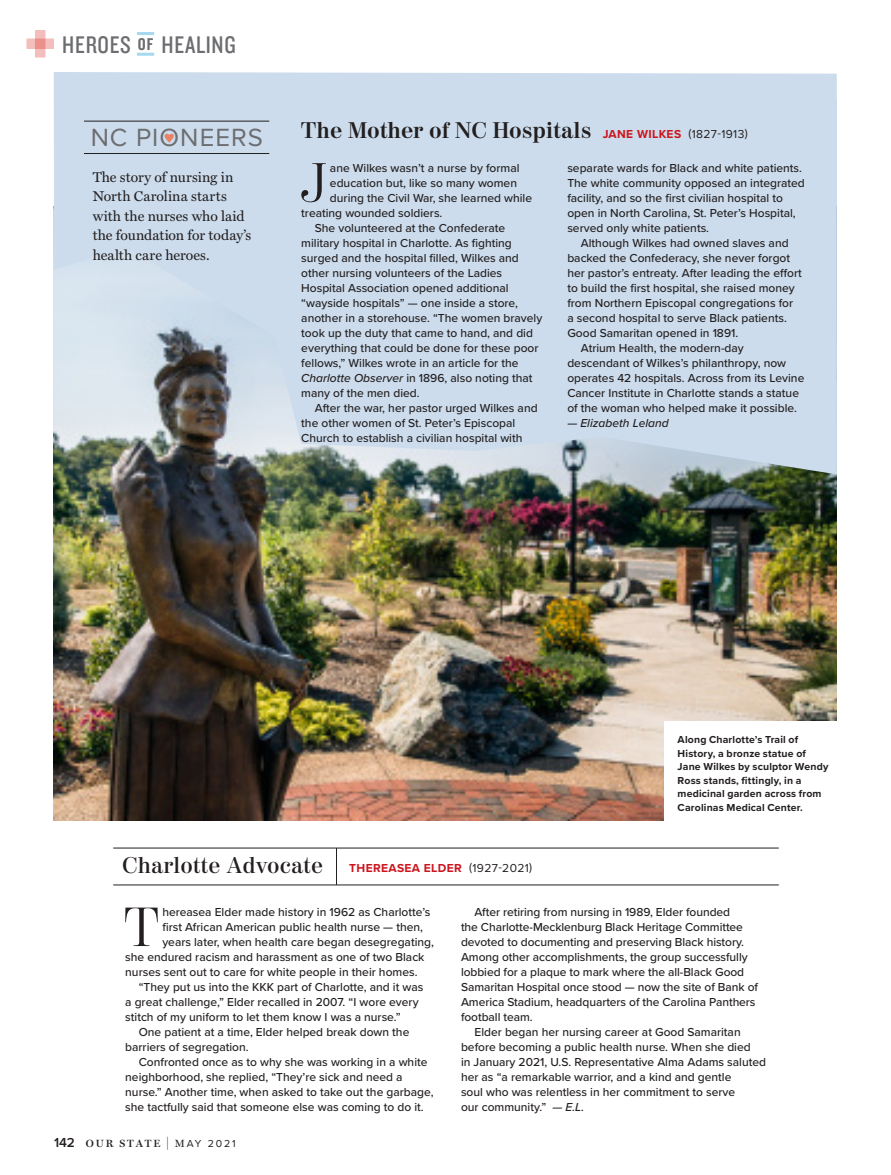
<style>
.page{position:relative;width:891px;height:1175px;background:#fff}
.page>*{position:absolute;margin:0;border:0;box-sizing:border-box;transform-origin:0 0}
.OS20_Sidebar_Dropcap{font:300 54.75px "Moderno FB";color:#231f20}
.OS20_Sidebar_Hed_-_L{font:25.8px "Proxima Nova";letter-spacing:.04em;color:#6c6d70}
.t1{font:24.9px "Knockout 29 Junior Ltweight";letter-spacing:.03em;color:#6c6d70}
.OS20_Sidebar_Hed_-_L-2{font:700 22.5px "Moderno FB";letter-spacing:.025em;color:#231f20}
.OS20_Sidebar_Hed_-_L-3{font:600 22.5px "Moderno FB";letter-spacing:.03em;color:#231f20}
.OS20_Dek{font:14.25px/19.5px "Miller Text";letter-spacing:.005em;color:#231f20}
.OS20_Sidebar_Body_In{font:500 12px/15px "Proxima Nova";color:#231f20}
.OS20_Sidebar_Dropcap-2{font:500 12px "Proxima Nova";color:#231f20}
.OS20_Sidebar_Body_In-2{font:italic 500 12px "Proxima Nova";color:#231f20}
.OS20_Caption{font:700 10.5px/13.5px "Proxima Nova";letter-spacing:.015em;color:#231f20}
.t2{font:600 10.5px "Miller Display";letter-spacing:.18em;color:#231f20}
.s1{font-family:"Knockout 49 Liteweight";font-size:17.7px}
.s2{font-family:"Proxima Nova";font-size:12px;color:#cd151d}
.s3{font-family:"Proxima Nova";font-weight:400;font-size:12px}
.s4{font-style:italic}
.s5{font-family:"Proxima Nova";font-weight:700;font-size:12px;color:#cd151d}
.s6{font-family:"Proxima Nova";font-size:13.5px}
.s7{font-size:13.65px}
.s8{font-weight:400}
.s9{font-family:"Proxima Nova";font-weight:400}
</style>
<div class="page">
<div style="left:35px;top:30px;width:10px;height:28px;background:#f3bebb"></div>
<svg style="left:26px;top:38px;width:28px;height:11px"></svg>
<hr style="left:137px;top:32px;width:17px;height:3px;background:#a6d8ee">
<hr style="left:137px;top:53px;width:17px;height:3px;background:#a6d8ee">
<img style="left:54px;top:474px;width:783px;height:346px">
<div style="left:664px;top:720px;width:179px;height:107px;background:#fff"></div>
<svg style="left:54px;top:72px;width:783px;height:402px;background:#c7d5e3"></svg>
<hr style="left:113px;top:884px;width:666px;height:1px;background:#231f20">
<hr style="left:113px;top:847px;width:666px;height:1px;background:#231f20">
<hr style="left:336px;top:848px;width:1px;height:36px;background:#231f20">
<hr style="left:84px;top:153px;width:185px;height:1px;background:#231f20">
<hr style="left:84px;top:121px;width:185px;height:1px;background:#231f20">
<svg style="left:163px;top:132px;width:13px;height:10px"></svg>
<h3 class="t1" style="left:62px;top:28px;width:175px">HEROES <span class="s1">OF</span> HEALING</h3>
<p class="OS20_Sidebar_Hed_-_L" style="left:91px;top:118px;width:174px">NC PIONEERS</p>
<p class="OS20_Dek" style="left:93px;top:168px;width:160px">The story of nursing in<br>North Carolina starts with the nurses who laid the foundation for today’s health care heroes.</p>
<p class="OS20_Sidebar_Hed_-_L-2" style="left:301px;top:118px;width:448px">The Mother of NC Hospitals <span class="s2">JANE WILKES</span> <span class="s3">(1827-1913)</span></p>
<p class="OS20_Sidebar_Dropcap" style="left:300px;top:152px;width:28px">J</p>
<p class="OS20_Sidebar_Dropcap-2" style="left:330px;top:159px;width:191px">ane Wilkes wasn’t a nurse by formal</p>
<p class="OS20_Sidebar_Dropcap-2" style="left:330px;top:174px;width:189px">education but, like so many women</p>
<p class="OS20_Sidebar_Dropcap-2" style="left:330px;top:189px;width:204px">during the Civil War, she learned while</p>
<p class="OS20_Sidebar_Dropcap-2" style="left:301px;top:204px;width:143px">treating wounded soldiers.</p>
<p class="OS20_Sidebar_Body_In" style="left:301px;top:220px;width:243px;text-indent:14px">She volunteered at the Confederate military hospital in Charlotte. As fighting surged and the hospital filled, Wilkes and other nursing volunteers of the Ladies Hospital Association opened additional “wayside hospitals” — one inside a store, another in a storehouse. “The women bravely took up the duty that came to hand, and did everything that could be done for these poor fellows,” Wilkes wrote in an article for the <span class="s4">Charlotte Observer</span> in 1896, also noting that many of the men died.</p>
<p class="OS20_Sidebar_Body_In" style="left:301px;top:400px;width:238px;text-indent:14px">After the war, her pastor urged Wilkes and the other women of St. Peter’s Episcopal<br>Church to establish a civilian hospital with</p>
<p class="OS20_Sidebar_Body_In" style="left:567px;top:160px;width:239px">separate wards for Black and white patients.<br>The white community opposed an integrated facility, and so the first civilian hospital to open in North Carolina, St. Peter’s Hospital, served only white patients.</p>
<p class="OS20_Sidebar_Body_In" style="left:567px;top:235px;width:236px;text-indent:14px">Although Wilkes had owned slaves and backed the Confederacy, she never forgot her pastor’s entreaty. After leading the effort to build the first hospital, she raised money from Northern Episcopal congregations for a second hospital to serve Black patients.<br>Good Samaritan opened in 1891.</p>
<p class="OS20_Sidebar_Body_In" style="left:567px;top:340px;width:239px;text-indent:14px">Atrium Health, the modern-day descendant of Wilkes’s philanthropy, now operates 42 hospitals. Across from its Levine Cancer Institute in Charlotte stands a statue of the woman who helped make it possible.</p>
<p class="OS20_Sidebar_Body_In-2" style="left:567px;top:414px;width:103px">— Elizabeth Leland</p>
<p class="OS20_Caption" style="left:678px;top:733px;width:152px">Along Charlotte’s Trail of<br>History, a bronze statue of<br>Jane Wilkes by sculptor Wendy<br>Ross stands, fittingly, in a medicinal garden across from<br>Carolinas Medical Center.</p>
<p class="OS20_Sidebar_Hed_-_L-3" style="left:122px;top:852px;width:411px">Charlotte Advocate <span class="s5">THEREASEA ELDER</span> <span class="s3">(1927-2021)</span></p>
<p class="OS20_Sidebar_Dropcap" style="left:123px;top:896px;width:38px">T</p>
<p class="OS20_Sidebar_Dropcap-2" style="left:162px;top:903px;width:270px">hereasea Elder made history in 1962 as Charlotte’s</p>
<p class="OS20_Sidebar_Dropcap-2" style="left:162px;top:918px;width:262px">first African American public health nurse — then,</p>
<p class="OS20_Sidebar_Dropcap-2" style="left:162px;top:933px;width:273px">years later, when health care began desegregating,</p>
<p class="OS20_Sidebar_Dropcap-2" style="left:125px;top:948px;width:301px">she endured racism and harassment as one of two Black</p>
<p class="OS20_Sidebar_Dropcap-2" style="left:125px;top:963px;width:294px">nurses sent out to care for white people in their homes.</p>
<p class="OS20_Sidebar_Body_In" style="left:125px;top:979px;width:300px;text-indent:14px">“They put us into the KKK part of Charlotte, and it was a great challenge,” Elder recalled in 2007. “I wore every stitch of my uniform to let them know I was a nurse.”</p>
<p class="OS20_Sidebar_Body_In" style="left:125px;top:1024px;width:286px;text-indent:14px">One patient at a time, Elder helped break down the barriers of segregation.</p>
<p class="OS20_Sidebar_Body_In" style="left:125px;top:1054px;width:310px;text-indent:14px">Confronted once as to why she was working in a white neighborhood, she replied, “They’re sick and need a nurse.” Another time, when asked to take out the garbage, she tactfully said that someone else was coming to do it.</p>
<p class="t2" style="left:54px;top:1137px;width:183px"><span class="s6">142</span> OUR STATE <span class="s7">|</span> <span class="s8">M</span><span class="s9">AY 2021</span></p>
<p class="OS20_Sidebar_Body_In" style="left:461px;top:904px;width:299px;text-indent:14px">After retiring from nursing in 1989, Elder founded<br>the Charlotte-Mecklenburg Black Heritage Committee devoted to documenting and preserving Black history.<br>Among other accomplishments, the group successfully lobbied for a plaque to mark where the all-Black Good Samaritan Hospital once stood — now the site of Bank of America Stadium, headquarters of the Carolina Panthers football team.</p>
<p class="OS20_Sidebar_Body_In" style="left:461px;top:1024px;width:307px;text-indent:14px">Elder began her nursing career at Good Samaritan before becoming a public health nurse. When she died<br>in January 2021, U.S. Representative Alma Adams saluted her as “a remarkable warrior, and a kind and gentle<br>soul who was relentless in her commitment to serve<br>our community.” <span class="s4">— E.L.</span></p>
</div>
